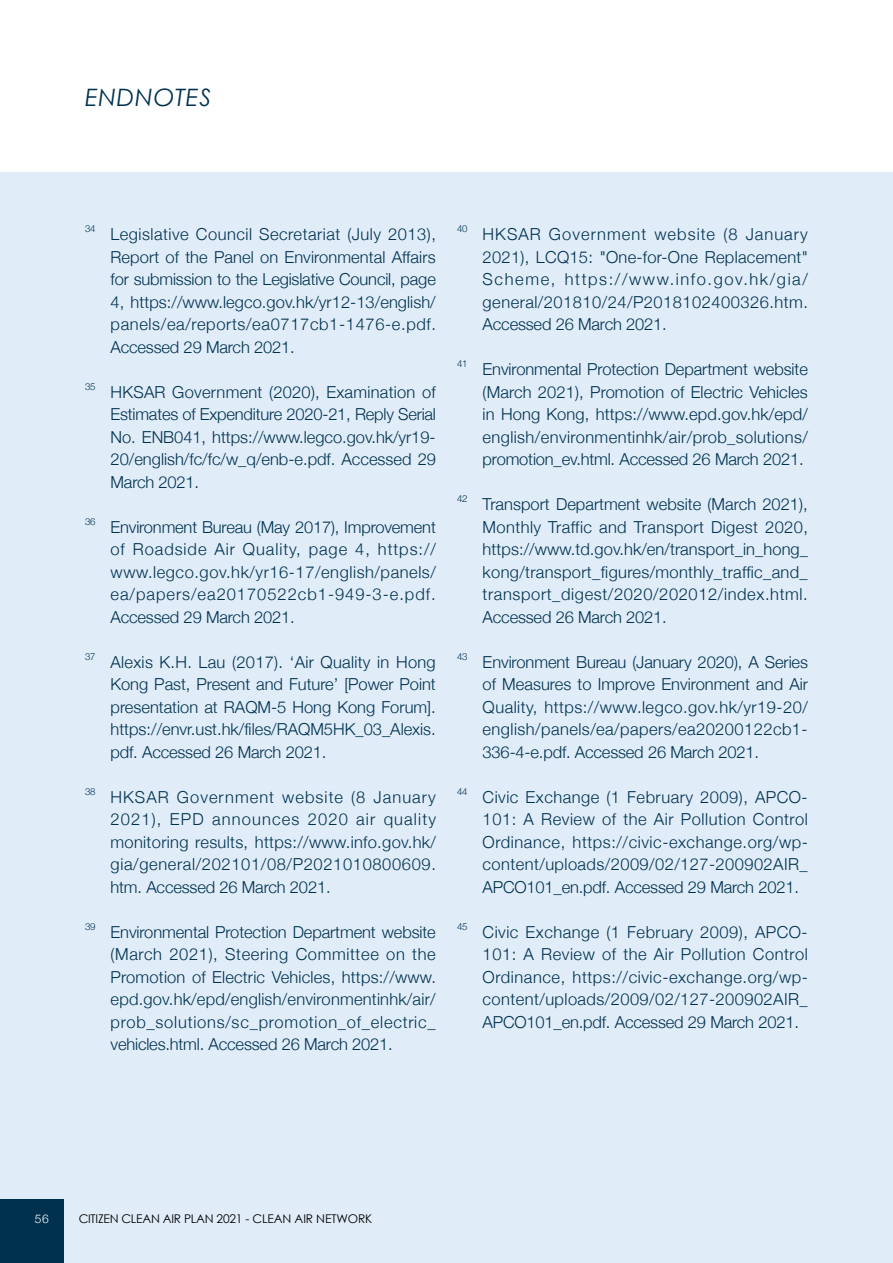
<style>
.page{position:relative;width:893px;height:1263px;background:#fff}
.page>*{position:absolute;margin:0;border:0;box-sizing:border-box;transform-origin:0 0}
.t1{font:italic 24px "Century Gothic";letter-spacing:.025em;color:#003250}
.t2{font:300 16.5px/22.5px "Helvetica Neue";color:#003250;text-align:justify}
.t3{font:12px "Century Gothic";letter-spacing:-.02em;color:#000}
.t4{font:300 12px "Helvetica Neue";color:#fff}
.t5{font:300 9.6px "Helvetica Neue";letter-spacing:-.025em;color:#003250}
</style>
<div class="page">
<div style="left:0;top:173px;width:893px;height:1090px;background:#e0ecf8"></div>
<div style="left:0;top:1199px;width:64px;height:64px;background:#003250"></div>
<h1 class="t1" style="left:85px;top:82px;width:128px">ENDNOTES</h1>
<p class="t5" style="left:85px;top:221px;width:12px">34</p>
<p class="t2" style="left:111px;top:222px;width:327px">Legislative Council Secretariat (July 2013), Report of the Panel on Environmental Affairs for submission to the Legislative Council, page 4, https://www.legco.gov.hk/yr12-13/english/ panels/ea/reports/ea0717cb1-1476-e.pdf.<br>Accessed 29 March 2021.</p>
<p class="t5" style="left:85px;top:378px;width:12px">35</p>
<p class="t2" style="left:111px;top:379px;width:327px">HKSAR Government (2020), Examination of Estimates of Expenditure 2020-21, Reply Serial No. ENB041, https://www.legco.gov.hk/yr19- 20/english/fc/fc/w_q/enb-e.pdf. Accessed 29<br>March 2021.</p>
<p class="t5" style="left:85px;top:513px;width:12px">36</p>
<p class="t2" style="left:111px;top:514px;width:327px">Environment Bureau (May 2017), Improvement of Roadside Air Quality, page 4, https:// www.legco.gov.hk/yr16-17/english/panels/ ea/papers/ea20170522cb1-949-3-e.pdf.<br>Accessed 29 March 2021.</p>
<p class="t5" style="left:85px;top:648px;width:12px">37</p>
<p class="t2" style="left:111px;top:649px;width:327px">Alexis K.H. Lau (2017). ‘Air Quality in Hong Kong Past, Present and Future’ [Power Point presentation at RAQM-5 Hong Kong Forum]. https://envr.ust.hk/files/RAQM5HK_03_Alexis. pdf. Accessed 26 March 2021.</p>
<p class="t5" style="left:85px;top:783px;width:12px">38</p>
<p class="t2" style="left:111px;top:784px;width:327px">HKSAR Government website (8 January 2021), EPD announces 2020 air quality monitoring results, https://www.info.gov.hk/ gia/general/202101/08/P2021010800609. htm. Accessed 26 March 2021.</p>
<p class="t5" style="left:85px;top:918px;width:12px">39</p>
<p class="t2" style="left:111px;top:919px;width:327px">Environmental Protection Department website (March 2021), Steering Committee on the Promotion of Electric Vehicles, https://www. epd.gov.hk/epd/english/environmentinhk/air/ prob_solutions/sc_promotion_of_electric_ vehicles.html. Accessed 26 March 2021.</p>
<p class="t5" style="left:457px;top:221px;width:12px">40</p>
<p class="t2" style="left:483px;top:222px;width:327px">HKSAR Government website (8 January 2021), LCQ15: "One-for-One Replacement" Scheme, https://www.info.gov.hk/gia/ general/201810/24/P2018102400326.htm.<br>Accessed 26 March 2021.</p>
<p class="t5" style="left:457px;top:356px;width:12px">41</p>
<p class="t2" style="left:483px;top:357px;width:327px">Environmental Protection Department website (March 2021), Promotion of Electric Vehicles in Hong Kong, https://www.epd.gov.hk/epd/ english/environmentinhk/air/prob_solutions/ promotion_ev.html. Accessed 26 March 2021.</p>
<p class="t5" style="left:457px;top:491px;width:12px">42</p>
<p class="t2" style="left:483px;top:492px;width:327px">Transport Department website (March 2021), Monthly Traffic and Transport Digest 2020, https://www.td.gov.hk/en/transport_in_hong_ kong/transport_figures/monthly_traffic_and_ transport_digest/2020/202012/index.html.<br>Accessed 26 March 2021.</p>
<p class="t5" style="left:457px;top:648px;width:12px">43</p>
<p class="t2" style="left:483px;top:649px;width:327px">Environment Bureau (January 2020), A Series of Measures to Improve Environment and Air Quality, https://www.legco.gov.hk/yr19-20/ english/panels/ea/papers/ea20200122cb1- 336-4-e.pdf. Accessed 26 March 2021.</p>
<p class="t5" style="left:457px;top:783px;width:12px">44</p>
<p class="t2" style="left:483px;top:784px;width:327px">Civic Exchange (1 February 2009), APCO-101: A Review of the Air Pollution Control Ordinance, https://civic-exchange.org/wp&shy;content/uploads/2009/02/127-200902AIR_ APCO101_en.pdf. Accessed 29 March 2021.</p>
<p class="t5" style="left:457px;top:918px;width:12px">45</p>
<p class="t2" style="left:483px;top:919px;width:327px">Civic Exchange (1 February 2009), APCO-101: A Review of the Air Pollution Control Ordinance, https://civic-exchange.org/wp&shy;content/uploads/2009/02/127-200902AIR_ APCO101_en.pdf. Accessed 29 March 2021.</p>
<p class="t4" style="left:35px;top:1209px;width:15px">56</p>
<p class="t3" style="left:79px;top:1211px;width:295px">CITIZEN CLEAN AIR PLAN 2021 - CLEAN AIR NETWORK</p>
</div>
